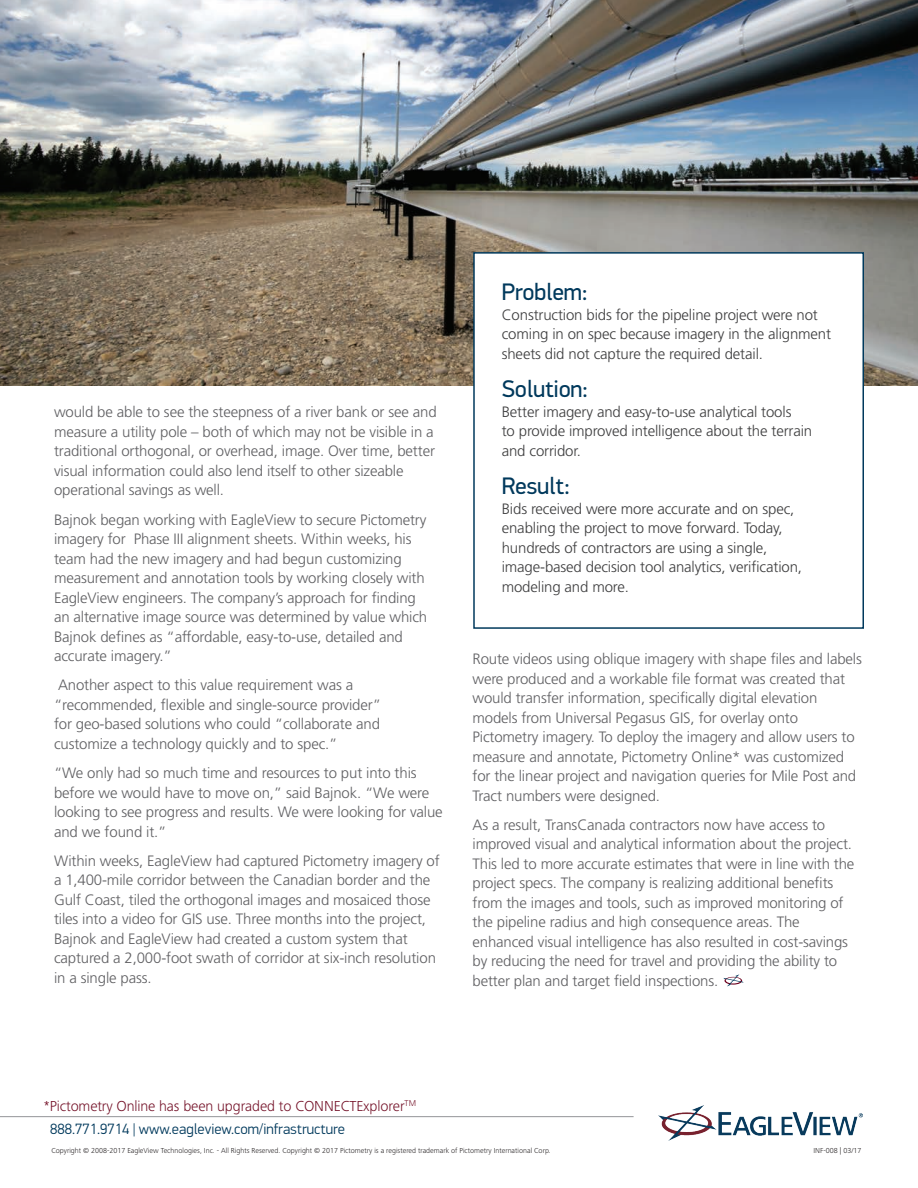
<style>
.page{position:relative;width:918px;height:1188px;background:#fff}
.page>*{position:absolute;margin:0;border:0;box-sizing:border-box;transform-origin:0 0}
.t1{font:24px "PF Din Display Pro";letter-spacing:-.01em;color:#00395c}
.t2{font:300 15px/19.5px "Frutiger LT Std";letter-spacing:-.01em;color:#606063}
.t3{font:300 15px/19.5px "Frutiger LT Std";letter-spacing:-.01em;color:#3e3e3f}
.t4{font:300 15px "Frutiger Next Pro";letter-spacing:-.005em;color:#720e25}
.t5{font:300 15px "PF Din Display Pro";color:#00395c}
.t6{font:300 7.5px "Frutiger Next Pro";color:#231f20}
</style>
<div class="page">
<hr style="left:0;top:1116px;width:634px;height:1px;background:#939598">
<img style="left:659px;top:1106px;width:204px;height:34px">
<img style="left:0;top:0;width:918px;height:386px">
<svg style="left:725px;top:974px;width:17px;height:12px"></svg>
<hr style="left:725px;top:979px;width:17px;height:3px;background:#00395c">
<div style="left:473px;top:252px;width:391px;height:377px;background:#fff;border:2px solid #00395c"></div>
<p class="t2" style="left:54px;top:403px;width:384px">would be able to see the steepness of a river bank or see and measure a utility pole – both of which may not be visible in a traditional orthogonal, or overhead, image. Over time, better visual information could also lend itself to other sizeable operational savings as well.</p>
<p class="t2" style="left:54px;top:510px;width:375px">Bajnok began working with EagleView to secure Pictometry imagery for Phase III alignment sheets. Within weeks, his team had the new imagery and had begun customizing measurement and annotation tools by working closely with EagleView engineers. The company’s approach for finding an alternative image source was determined by value which Bajnok defines as “affordable, easy-to-use, detailed and accurate imagery.”</p>
<p class="t2" style="left:54px;top:676px;width:329px">Another aspect to this value requirement was a “recommended, flexible and single-source provider” for geo-based solutions who could “collaborate and customize a technology quickly and to spec.”</p>
<p class="t2" style="left:54px;top:763px;width:390px">“We only had so much time and resources to put into this before we would have to move on,” said Bajnok. “We were looking to see progress and results. We were looking for value and we found it.”</p>
<p class="t2" style="left:54px;top:851px;width:387px">Within weeks, EagleView had captured Pictometry imagery of a 1,400-mile corridor between the Canadian border and the Gulf Coast, tiled the orthogonal images and mosaiced those tiles into a video for GIS use. Three months into the project, Bajnok and EagleView had created a custom system that captured a 2,000-foot swath of corridor at six-inch resolution in a single pass.</p>
<h1 class="t1" style="left:502px;top:278px;width:88px">Problem:</h1>
<p class="t3" style="left:502px;top:305px;width:331px">Construction bids for the pipeline project were not coming in on spec because imagery in the alignment sheets did not capture the required detail.</p>
<h1 class="t1" style="left:502px;top:375px;width:88px">Solution:</h1>
<p class="t3" style="left:502px;top:402px;width:312px">Better imagery and easy-to-use analytical tools<br>to provide improved intelligence about the terrain and corridor.</p>
<h1 class="t1" style="left:502px;top:472px;width:70px">Result:</h1>
<p class="t3" style="left:502px;top:499px;width:302px">Bids received were more accurate and on spec, enabling the project to move forward. Today, hundreds of contractors are using a single, image-based decision tool analytics, verification, modeling and more.</p>
<p class="t2" style="left:472px;top:649px;width:391px">Route videos using oblique imagery with shape files and labels were produced and a workable file format was created that would transfer information, specifically digital elevation models from Universal Pegasus GIS, for overlay onto Pictometry imagery. To deploy the imagery and allow users to measure and annotate, Pictometry Online* was customized for the linear project and navigation queries for Mile Post and Tract numbers were designed.</p>
<p class="t2" style="left:472px;top:815px;width:383px">As a result, TransCanada contractors now have access to improved visual and analytical information about the project.<br>This led to more accurate estimates that were in line with the project specs. The company is realizing additional benefits from the images and tools, such as improved monitoring of the pipeline radius and high consequence areas. The enhanced visual intelligence has also resulted in cost-savings by reducing the need for travel and providing the ability to better plan and target field inspections.</p>
<p class="t4" style="left:44px;top:1097px;width:374px">*Pictometry Online has been upgraded to CONNECTExplorer<sup>TM</sup></p>
<p class="t5" style="left:50px;top:1121px;width:296px">888.771.9714 | www.eagleview.com/infrastructure</p>
<p class="t6" style="left:51px;top:1146px;width:501px">Copyright © 2008-2017 EagleView Technologies, Inc. - All Rights Reserved. Copyright © 2017 Pictometry is a registered trademark of Pictometry International Corp.</p>
<p class="t6" style="left:814px;top:1146px;width:49px">INF-008 | 03/17</p>
</div>
